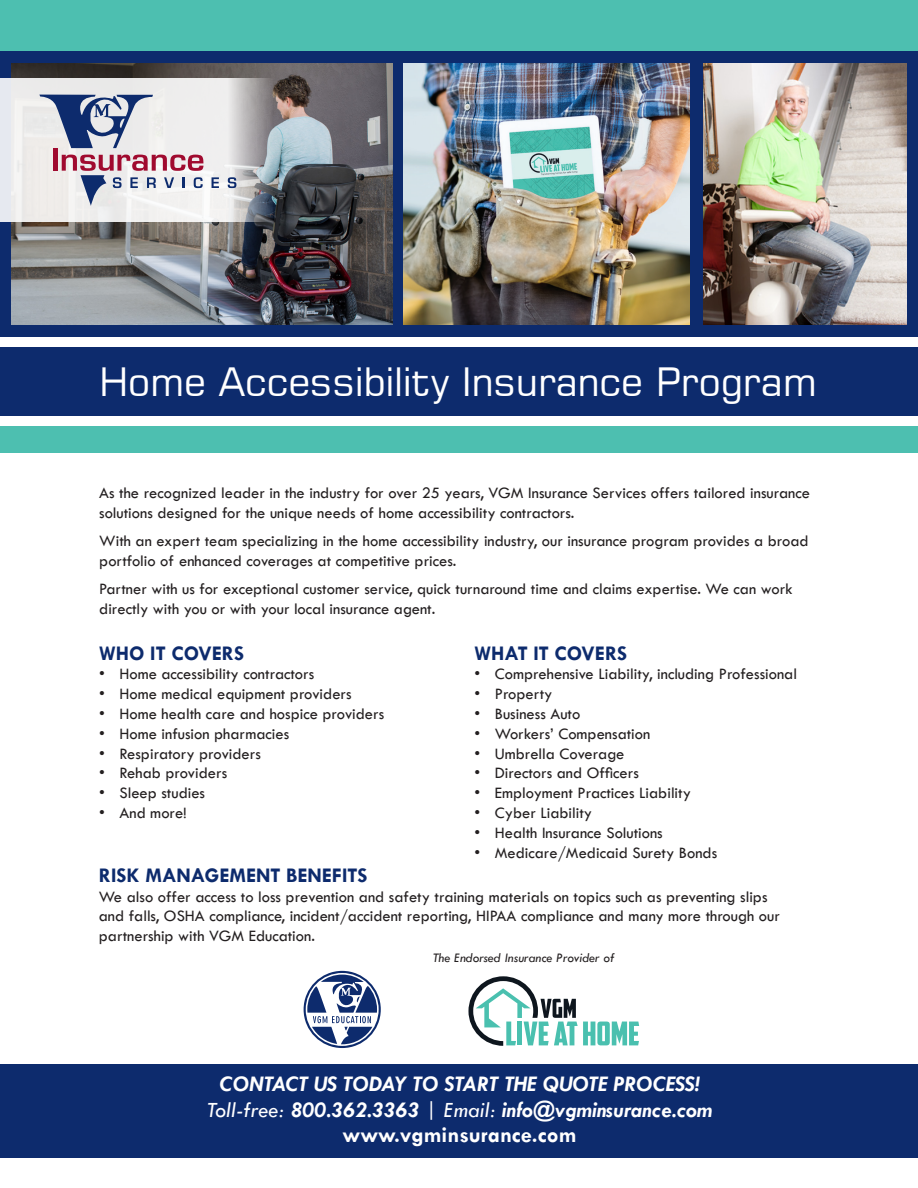
<style>
.page{position:relative;width:918px;height:1188px;background:#fff}
.page>*{position:absolute;margin:0;border:0;box-sizing:border-box;transform-origin:0 0}
.t1{font:39px "Square 721 BT";letter-spacing:-.01em;color:#fff}
.t2{font:italic 700 22.5px "Tw Cen";color:#fff}
.t3{font:700 22.5px "Tw Cen";color:#fff}
.t4{font:700 21px "Tw Cen";color:#0d2b6d}
.t5{font:16.5px/19.8px "Tw Cen";color:#231f20}
.t6{font:italic 13.5px "Tw Cen";color:#231f20}
.s1{font-weight:400}
</style>
<div class="page">
<div style="left:0;top:0;width:918px;height:65px;background:#4dbfb0"></div>
<div style="left:0;top:51px;width:918px;height:286px;background:#0d2b6d"></div>
<img style="left:12px;top:63px;width:380px;height:262px">
<div style="left:0;top:426px;width:918px;height:26px;background:#4dbfb0"></div>
<div style="left:0;top:348px;width:918px;height:68px;background:#0d2b6d"></div>
<div style="left:0;top:1064px;width:918px;height:94px;background:#0d2b6d"></div>
<svg style="left:304px;top:971px;width:77px;height:77px"></svg>
<img style="left:404px;top:63px;width:286px;height:262px">
<img style="left:703px;top:63px;width:203px;height:262px">
<svg style="left:0;top:78px;width:273px;height:144px;fill:#edebeb"></svg>
<svg style="left:39px;top:95px;width:114px;height:53px"></svg>
<svg style="left:212px;top:177px;width:7px;height:11px"></svg>
<svg style="left:228px;top:177px;width:8px;height:11px"></svg>
<div style="left:53px;top:148px;width:5px;height:23px;background:#a00a2f"></div>
<svg style="left:62px;top:155px;width:141px;height:51px"></svg>
<svg style="left:468px;top:976px;width:171px;height:70px"></svg>
<p class="t1" style="left:99px;top:357px;width:719px">Home Accessibility Insurance Program</p>
<p class="t5" style="left:99px;top:483px;width:712px">As the recognized leader in the industry for over 25 years, VGM Insurance Services offers tailored insurance solutions designed for the unique needs of home accessibility contractors.</p>
<p class="t5" style="left:99px;top:531px;width:711px">With an expert team specializing in the home accessibility industry, our insurance program provides a broad portfolio of enhanced coverages at competitive prices.</p>
<p class="t5" style="left:99px;top:579px;width:695px">Partner with us for exceptional customer service, quick turnaround time and claims expertise. We can work directly with you or with your local insurance agent.</p>
<p class="t4" style="left:99px;top:640px;width:146px">WHO IT COVERS</p>
<p class="t5" style="left:99px;top:664px;width:216px">• Home accessibility contractors</p>
<p class="t5" style="left:99px;top:684px;width:254px">• Home medical equipment providers</p>
<p class="t5" style="left:99px;top:704px;width:287px">• Home health care and hospice providers</p>
<p class="t5" style="left:99px;top:724px;width:192px">• Home infusion pharmacies</p>
<p class="t5" style="left:99px;top:743px;width:163px">• Respiratory providers</p>
<p class="t5" style="left:99px;top:763px;width:129px">• Rehab providers</p>
<p class="t5" style="left:99px;top:783px;width:107px">• Sleep studies</p>
<p class="t5" style="left:99px;top:803px;width:89px">• And more!</p>
<p class="t4" style="left:475px;top:640px;width:154px">WHAT IT COVERS</p>
<p class="t5" style="left:475px;top:664px;width:324px">• Comprehensive Liability, including Professional</p>
<p class="t5" style="left:475px;top:684px;width:79px">• Property</p>
<p class="t5" style="left:475px;top:704px;width:107px">• Business Auto</p>
<p class="t5" style="left:475px;top:724px;width:177px">• Workers’ Compensation</p>
<p class="t5" style="left:475px;top:743px;width:151px">• Umbrella Coverage</p>
<p class="t5" style="left:475px;top:763px;width:166px">• Directors and Officers</p>
<p class="t5" style="left:475px;top:783px;width:218px">• Employment Practices Liability</p>
<p class="t5" style="left:475px;top:803px;width:119px">• Cyber Liability</p>
<p class="t5" style="left:475px;top:823px;width:190px">• Health Insurance Solutions</p>
<p class="t5" style="left:475px;top:842px;width:244px">• Medicare/Medicaid Surety Bonds</p>
<p class="t4" style="left:99px;top:862px;width:270px">RISK MANAGEMENT BENEFITS</p>
<p class="t5" style="left:99px;top:886px;width:683px">We also offer access to loss prevention and safety training materials on topics such as preventing slips and falls, OSHA compliance, incident/accident reporting, HIPAA compliance and many more through our partnership with VGM Education.</p>
<p class="t6" style="left:433px;top:949px;width:183px">The Endorsed Insurance Provider of</p>
<p class="t2" style="left:220px;top:1071px;width:481px">CONTACT US TODAY TO START THE QUOTE PROCESS!</p>
<p class="t2" style="left:207px;top:1096px;width:507px"><span class="s1">Toll-free:</span> 800.362.3363 <span class="s1">| Email:</span> info@vgminsurance.com</p>
<p class="t3" style="left:343px;top:1122px;width:235px">www.vgminsurance.com</p>
</div>
